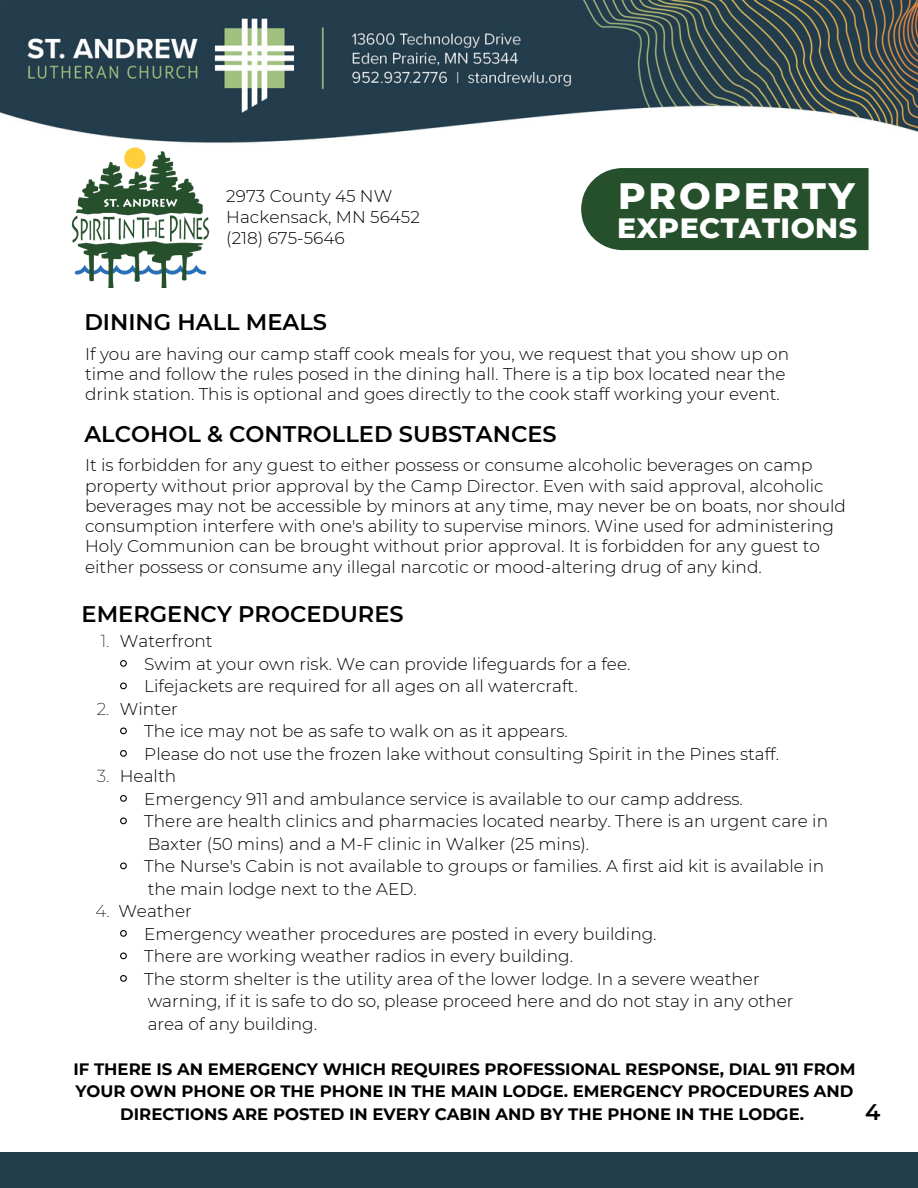
<style>
.page{position:relative;width:918px;height:1188px;background:#fff}
.page>*{position:absolute;margin:0;border:0;box-sizing:border-box;transform-origin:0 0}
.t1{font:800 37.5px "Montserrat";letter-spacing:.075em;color:#fff}
.t2{font:800 28.5px "Montserrat";letter-spacing:.015em;color:#fff}
.t3{font:600 22.5px "Montserrat";color:#000}
.t4{font:300 16.95px/20.2px "Montserrat";color:#000}
.t5{font:200 16.95px "Montserrat";color:#000}
.t6{font:700 16.5px/22.5px "Montserrat";color:#000;text-align:center}
.s1{font-weight:200}
</style>
<div class="page">
<div style="left:0;top:1153px;width:918px;height:35px;background:#223d4b"></div>
<img style="left:0;top:0;width:918px;height:143px">
<img style="left:57px;top:140px;width:167px;height:148px">
<div style="left:581px;top:168px;width:288px;height:82px;background:#26502c"></div>
<svg style="left:120px;top:660px;width:7px;height:7px"></svg>
<svg style="left:120px;top:682px;width:7px;height:8px"></svg>
<svg style="left:120px;top:727px;width:7px;height:8px"></svg>
<svg style="left:120px;top:750px;width:7px;height:7px"></svg>
<svg style="left:120px;top:795px;width:7px;height:7px"></svg>
<svg style="left:120px;top:817px;width:7px;height:8px"></svg>
<svg style="left:120px;top:862px;width:7px;height:8px"></svg>
<svg style="left:120px;top:930px;width:7px;height:7px"></svg>
<svg style="left:120px;top:952px;width:7px;height:8px"></svg>
<svg style="left:120px;top:975px;width:7px;height:7px"></svg>
<p class="t4" style="left:226px;top:186px;width:167px">2973 County 45 NW</p>
<p class="t4" style="left:226px;top:207px;width:195px">Hackensack, MN 56452</p>
<p class="t4" style="left:226px;top:228px;width:120px">(218) 675-5646</p>
<p class="t1" style="left:618px;top:172px;width:238px">PROPERTY</p>
<p class="t2" style="left:617px;top:210px;width:241px">EXPECTATIONS</p>
<p class="t3" style="left:84px;top:309px;width:244px">DINING HALL MEALS</p>
<p class="t4" style="left:85px;top:344px;width:706px">If you are having our camp staff cook meals for you, we request that you show up on time and follow the rules posed in the dining hall. There is a tip box located near the drink station. This is optional and goes directly to the cook staff working your event.</p>
<p class="t3" style="left:84px;top:420px;width:474px">ALCOHOL &amp; CONTROLLED SUBSTANCES</p>
<p class="t4" style="left:85px;top:455px;width:762px">It is forbidden for any guest to either possess or consume alcoholic beverages on camp property without prior approval by the Camp Director. Even with said approval, alcoholic beverages may not be accessible by minors at any time, may never be on boats, nor should consumption interfere with one's ability to supervise minors. Wine used for administering Holy Communion can be brought without prior approval. It is forbidden for any guest to either possess or consume any illegal narcotic or mood-altering drug of any kind.</p>
<p class="t3" style="left:82px;top:601px;width:324px">EMERGENCY PROCEDURES</p>
<p class="t4" style="left:120px;top:631px;width:94px">Waterfront</p>
<p class="t4" style="left:144px;top:653px;width:488px">Swim at your own risk. We can provide lifeguards for a fee.</p>
<p class="t4" style="left:144px;top:676px;width:435px">Lifejackets are required for all ages on all watercraft.</p>
<p class="t4" style="left:120px;top:698px;width:59px">Winter</p>
<p class="t4" style="left:144px;top:721px;width:425px">The ice may not be as safe to walk on as it appears.</p>
<p class="t4" style="left:144px;top:743px;width:636px">Please do not use the frozen lake without consulting Spirit in the Pines staff.</p>
<p class="t4" style="left:120px;top:766px;width:58px">Health</p>
<p class="t4" style="left:144px;top:788px;width:600px">Emergency 911 and ambulance service is available to our camp address.</p>
<p class="t4" style="left:144px;top:811px;width:685px">There are health clinics and pharmacies located nearby. There is an urgent care in</p>
<p class="t4" style="left:144px;top:856px;width:681px">The Nurse's Cabin is not available to groups or families. A first aid kit is available in</p>
<p class="t5" style="left:100px;top:631px;width:11px">1.</p>
<p class="t5" style="left:97px;top:698px;width:14px">2.</p>
<p class="t5" style="left:97px;top:766px;width:14px">3.</p>
<p class="t4" style="left:148px;top:833px;width:443px">Baxter (50 mins) and a M-F clinic in Walker (25 mins).</p>
<p class="t4" style="left:148px;top:878px;width:271px">the main lodge next to the AED.</p>
<p class="t4" style="left:95px;top:901px;width:98px"><span class="s1">4.</span> Weather</p>
<p class="t4" style="left:144px;top:923px;width:514px">Emergency weather procedures are posted in every building.</p>
<p class="t4" style="left:144px;top:946px;width:430px">There are working weather radios in every building.</p>
<p class="t4" style="left:144px;top:968px;width:617px">The storm shelter is the utility area of the lower lodge. In a severe weather</p>
<p class="t4" style="left:148px;top:991px;width:647px">warning, if it is safe to do so, please proceed here and do not stay in any other</p>
<p class="t4" style="left:148px;top:1013px;width:171px">area of any building.</p>
<p class="t6" style="left:73px;top:1058px;width:784px">IF THERE IS AN EMERGENCY WHICH REQUIRES PROFESSIONAL RESPONSE, DIAL 911 FROM<br>YOUR OWN PHONE OR THE PHONE IN THE MAIN LODGE. EMERGENCY PROCEDURES AND<br>DIRECTIONS ARE POSTED IN EVERY CABIN AND BY THE PHONE IN THE LODGE.</p>
<p class="t3" style="left:865px;top:1098px;width:17px">4</p>
</div>
